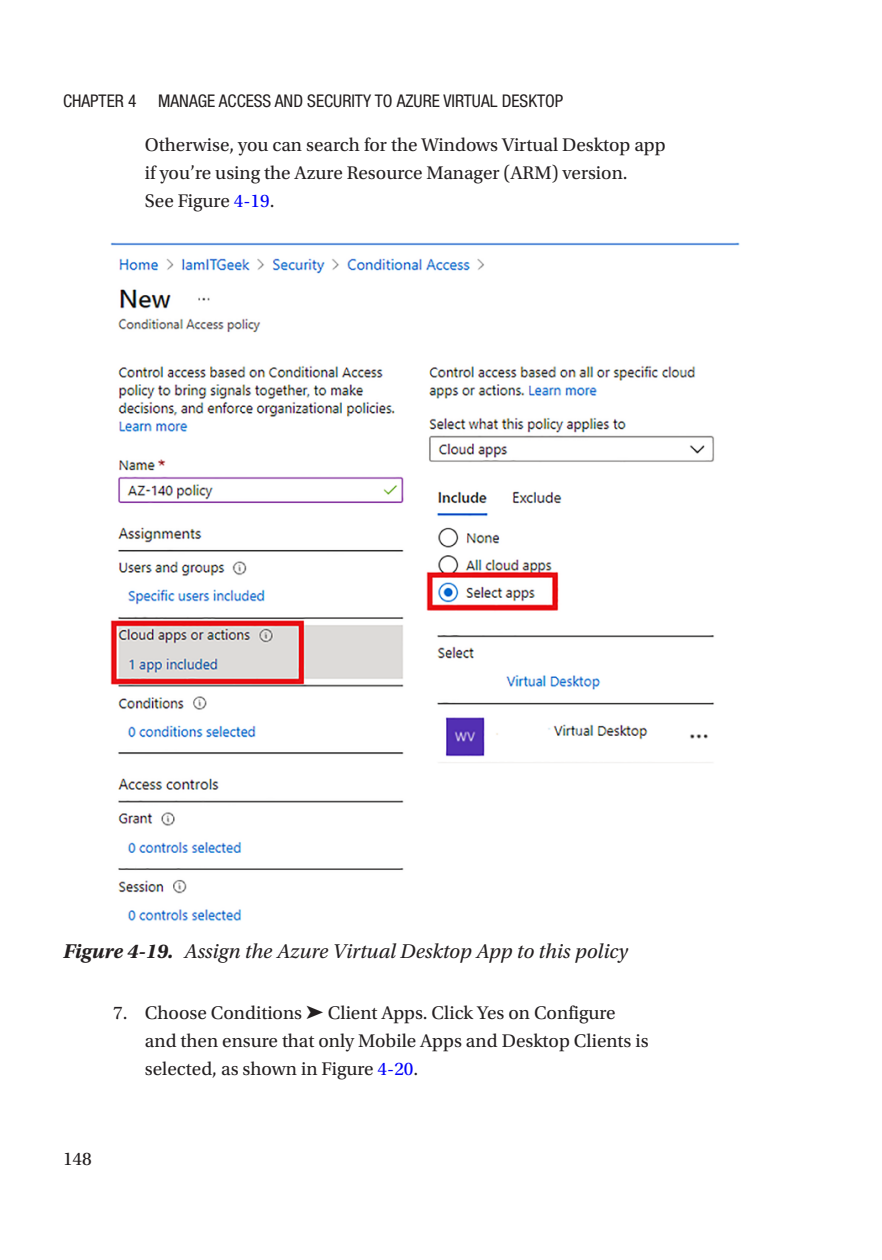
<style>
.page{position:relative;width:882px;height:1260px;background:#fff}
.page>*{position:absolute;margin:0;border:0;box-sizing:border-box;transform-origin:0 0}
.t1{font:italic 21px "Utopia Std";color:#231f20}
.t2{font:19.25px/28px "Utopia Std";color:#231f20}
.t3{font:condensed 17.5px "Helvetica Neue LT Std";color:#231f20}
.s1{color:#0000fa}
.s2{font-weight:700}
</style>
<div class="page">
<img style="left:110px;top:243px;width:630px;height:678px">
<p class="t3" style="left:63px;top:91px;width:502px">CHAPTER 4 MANAGE ACCESS AND SECURITY TO AZURE VIRTUAL DESKTOP</p>
<p class="t2" style="left:145px;top:131px;width:522px">Otherwise, you can search for the Windows Virtual Desktop app if you’re using the Azure Resource Manager (ARM) version.<br>See Figure <span class="s1">4-19</span>.</p>
<p class="t1" style="left:63px;top:939px;width:566px"><span class="s2">Figure 4-19.</span> Assign the Azure Virtual Desktop App to this policy</p>
<p class="t2" style="left:145px;top:999px;width:505px;text-indent:-32px">7. Choose Conditions ➤ Client Apps. Click Yes on Configure and then ensure that only Mobile Apps and Desktop Clients is selected, as shown in Figure <span class="s1">4-20</span>.</p>
<p class="t2" style="left:63px;top:1146px;width:30px">148</p>
</div>
